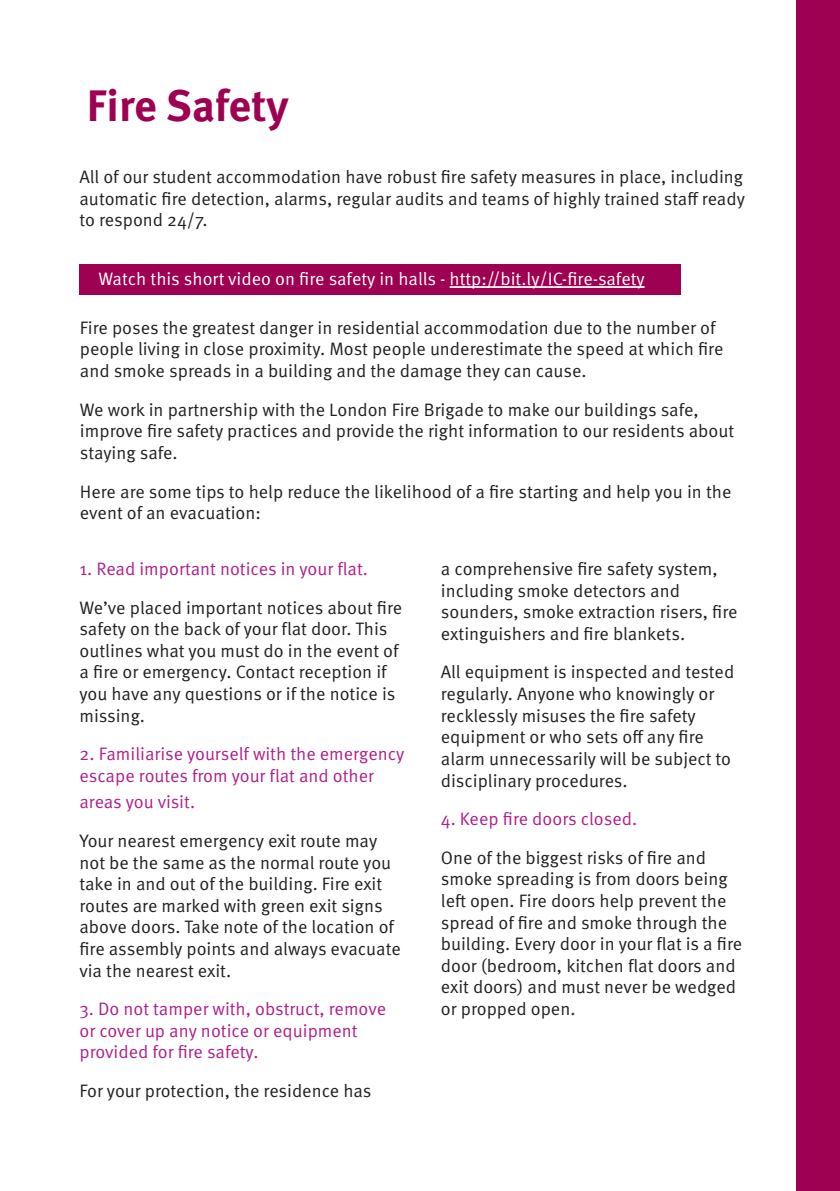
<style>
.page{position:relative;width:840px;height:1191px;background:#fff}
.page>*{position:absolute;margin:0;border:0;box-sizing:border-box;transform-origin:0 0}
.t1{font:700 44px "Meta Pro";color:#9e0151}
.t2{font:18px/21.6px "Meta Pro Norm";color:#231f20}
.t3{font:18px/21.6px "Meta Pro Norm";color:#ad208e}
.t4{font:18px "Meta Pro Norm";color:#fff}
</style>
<div class="page">
<div style="left:79px;top:264px;width:601px;height:30px;background:#9e0151"></div>
<hr style="left:449px;top:286px;width:195px;height:2px;background:#fff">
<div style="left:796px;top:0;width:43px;height:1191px;background:#9e0151"></div>
<p class="t1" style="left:87px;top:71px;width:203px">Fire Safety</p>
<p class="t2" style="left:79px;top:165px;width:666px;text-align:justify">All of our student accommodation have robust fire safety measures in place, including automatic fire detection, alarms, regular audits and teams of highly trained staff ready to respond 24/7.</p>
<p class="t4" style="left:98px;top:265px;width:547px">Watch this short video on fire safety in halls - http://bit.ly/IC-fire-safety</p>
<p class="t2" style="left:80px;top:316px;width:644px">Fire poses the greatest danger in residential accommodation due to the number of people living in close proximity. Most people underestimate the speed at which fire and smoke spreads in a building and the damage they can cause.</p>
<p class="t2" style="left:80px;top:397px;width:655px">We work in partnership with the London Fire Brigade to make our buildings safe, improve fire safety practices and provide the right information to our residents about staying safe.</p>
<p class="t2" style="left:80px;top:479px;width:652px">Here are some tips to help reduce the likelihood of a fire starting and help you in the event of an evacuation:</p>
<p class="t3" style="left:79px;top:557px;width:290px">1. Read important notices in your flat.</p>
<p class="t2" style="left:79px;top:595px;width:324px">We’ve placed important notices about fire safety on the back of your flat door. This outlines what you must do in the event of a fire or emergency. Contact reception if you have any questions or if the notice is missing.</p>
<p class="t3" style="left:79px;top:742px;width:326px">2. Familiarise yourself with the emergency escape routes from your flat and other</p>
<p class="t3" style="left:79px;top:790px;width:117px">areas you visit.</p>
<p class="t2" style="left:79px;top:828px;width:323px">Your nearest emergency exit route may not be the same as the normal route you take in and out of the building. Fire exit routes are marked with green exit signs above doors. Take note of the location of fire assembly points and always evacuate via the nearest exit.</p>
<p class="t3" style="left:79px;top:997px;width:308px">3. Do not tamper with, obstruct, remove or cover up any notice or equipment provided for fire safety.</p>
<p class="t2" style="left:79px;top:1078px;width:293px">For your protection, the residence has</p>
<p class="t2" style="left:440px;top:557px;width:298px">a comprehensive fire safety system, including smoke detectors and sounders, smoke extraction risers, fire extinguishers and fire blankets.</p>
<p class="t2" style="left:440px;top:660px;width:295px">All equipment is inspected and tested regularly. Anyone who knowingly or recklessly misuses the fire safety equipment or who sets off any fire alarm unnecessarily will be subject to disciplinary procedures.</p>
<p class="t3" style="left:440px;top:807px;width:198px">4. Keep fire doors closed.</p>
<p class="t2" style="left:440px;top:845px;width:303px">One of the biggest risks of fire and smoke spreading is from doors being left open. Fire doors help prevent the spread of fire and smoke through the building. Every door in your flat is a fire door (bedroom, kitchen flat doors and exit doors) and must never be wedged or propped open.</p>
</div>
